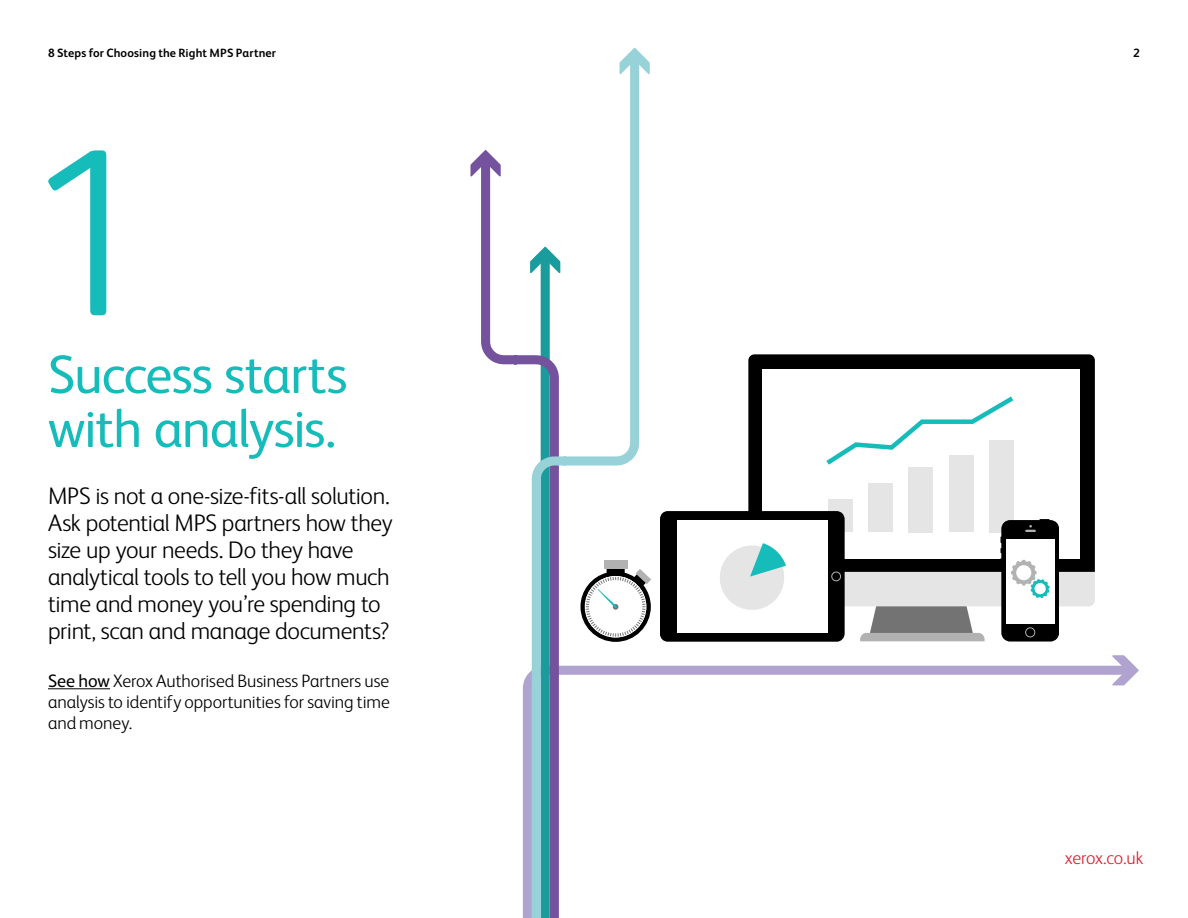
<style>
.page{position:relative;width:1188px;height:918px;background:#fff}
.page>*{position:absolute;margin:0;border:0;box-sizing:border-box;transform-origin:0 0}
.t1{font:300 240px "Xerox Sans";color:#15bcba}
.t2{font:54px/54px "Xerox Sans";letter-spacing:-.02em;color:#15bcba}
.t3{font:300 24px/27px "Xerox Sans";letter-spacing:-.015em;color:#000}
.t4{font:300 18px/21px "Xerox Sans";letter-spacing:-.005em;color:#000;text-align:justify}
.t5{font:300 18px "Xerox Sans";letter-spacing:-.015em;color:#d92231}
.t6{font:700 12px "Xerox Sans";letter-spacing:.01em;color:#000}
.s1{font-weight:400}
</style>
<div class="page">
<svg style="left:644px;top:665px;width:480px;height:21px"></svg>
<svg style="left:1112px;top:655px;width:27px;height:30px"></svg>
<svg style="left:470px;top:161px;width:4px;height:16px"></svg>
<svg style="left:474px;top:150px;width:53px;height:768px"></svg>
<svg style="left:748px;top:354px;width:347px;height:157px;background:#060606"></svg>
<div style="left:762px;top:369px;width:318px;height:189px;background:#fff"></div>
<div style="left:828px;top:500px;width:25px;height:32px;background:#e5e5e5"></div>
<div style="left:868px;top:484px;width:25px;height:48px;background:#e5e5e5"></div>
<div style="left:908px;top:467px;width:25px;height:65px;background:#e5e5e5"></div>
<div style="left:949px;top:455px;width:24px;height:77px;background:#e5e5e5"></div>
<div style="left:989px;top:440px;width:25px;height:92px;background:#e5e5e5"></div>
<svg style="left:826px;top:396px;width:188px;height:73px"></svg>
<svg style="left:660px;top:511px;width:435px;height:131px"></svg>
<svg style="left:644px;top:573px;width:7px;height:55px"></svg>
<svg style="left:644px;top:57px;width:6px;height:17px"></svg>
<svg style="left:527px;top:47px;width:117px;height:871px"></svg>
<hr style="left:48px;top:688px;width:62px;height:1px;background:#000">
<p class="t6" style="left:48px;top:45px;width:230px">8 Steps for Choosing the Right MPS Partner</p>
<p class="t6" style="left:1133px;top:45px;width:8px">2</p>
<h1 class="t1" style="left:24px;top:76px;width:131px">1</h1>
<h2 class="t2" style="left:48px;top:345px;width:301px">Success starts with analysis.</h2>
<p class="t3" style="left:48px;top:481px;width:346px">MPS is not a one-size-fits-all solution.<br>Ask potential MPS partners how they size up your needs. Do they have analytical tools to tell you how much time and money you’re spending to print, scan and manage documents?</p>
<p class="t4" style="left:48px;top:669px;width:343px"><span class="s1">See how</span> Xerox Authorised Business Partners use analysis to identify opportunities for saving time and money.</p>
<p class="t5" style="left:1065px;top:846px;width:80px">xerox.co.uk</p>
</div>
